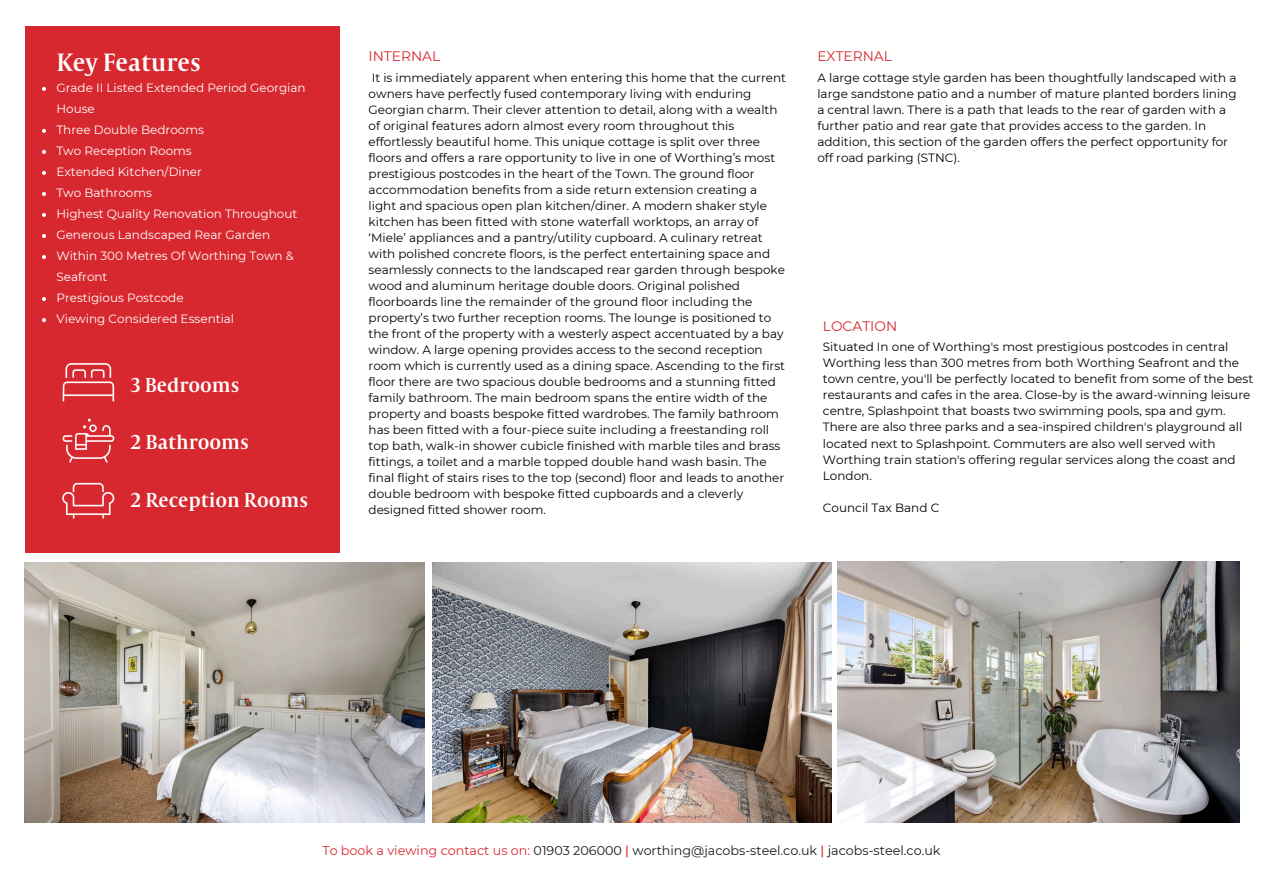
<style>
.page{position:relative;width:1263px;height:894px;background:#fff}
.page>*{position:absolute;margin:0;border:0;box-sizing:border-box;transform-origin:0 0}
.t1{font:27.6px "Capitolium Road";color:#fff}
.t2{font:22.2px "Capitolium Road";color:#fff}
.t3{font:13.8px "Montserrat";color:#d7282f}
.t4{font:12.75px "Montserrat";color:#191718}
.t5{font:12px/16px "Montserrat";color:#000}
.t6{font:12px/21px "Montserrat";color:#fff}
.s1{color:#d7282f}
.s2{font-weight:500;color:#d7282f}
</style>
<div class="page">
<img style="left:25px;top:562px;width:399px;height:260px">
<img style="left:432px;top:562px;width:399px;height:260px">
<div style="left:25px;top:26px;width:314px;height:526px;background:#d7282f"></div>
<img style="left:62px;top:482px;width:53px;height:37px">
<img style="left:62px;top:418px;width:53px;height:45px">
<img style="left:62px;top:363px;width:53px;height:39px">
<img style="left:837px;top:561px;width:402px;height:261px">
<svg style="left:42px;top:87px;width:4px;height:4px"></svg>
<svg style="left:42px;top:129px;width:4px;height:4px"></svg>
<svg style="left:42px;top:150px;width:4px;height:4px"></svg>
<svg style="left:42px;top:171px;width:4px;height:4px"></svg>
<svg style="left:42px;top:192px;width:4px;height:4px"></svg>
<svg style="left:42px;top:213px;width:4px;height:4px"></svg>
<svg style="left:42px;top:234px;width:4px;height:4px"></svg>
<svg style="left:42px;top:255px;width:4px;height:4px"></svg>
<svg style="left:42px;top:297px;width:4px;height:4px"></svg>
<svg style="left:42px;top:318px;width:4px;height:4px"></svg>
<p class="t1" style="left:57px;top:53px;width:146px">Key Features</p>
<p class="t6" style="left:56px;top:77px;width:251px">Grade II Listed Extended Period Georgian<br>House</p>
<p class="t6" style="left:56px;top:119px;width:149px">Three Double Bedrooms</p>
<p class="t6" style="left:56px;top:140px;width:137px">Two Reception Rooms</p>
<p class="t6" style="left:56px;top:161px;width:147px">Extended Kitchen/Diner</p>
<p class="t6" style="left:56px;top:182px;width:97px">Two Bathrooms</p>
<p class="t6" style="left:56px;top:203px;width:242px">Highest Quality Renovation Throughout</p>
<p class="t6" style="left:56px;top:224px;width:215px">Generous Landscaped Rear Garden</p>
<h2 class="t6" style="left:56px;top:245px;width:239px">Within 300 Metres Of Worthing Town &amp;<br>Seafront</h2>
<p class="t6" style="left:56px;top:287px;width:129px">Prestigious Postcode</p>
<h2 class="t6" style="left:56px;top:308px;width:179px">Viewing Considered Essential</h2>
<h2 class="t2" style="left:130px;top:377px;width:111px">3 Bedrooms</h2>
<h3 class="t2" style="left:130px;top:435px;width:120px">2 Bathrooms</h3>
<h3 class="t2" style="left:130px;top:492px;width:179px">2 Reception Rooms</h3>
<p class="t3" style="left:369px;top:47px;width:73px">INTERNAL</p>
<p class="t5" style="left:369px;top:70px;width:419px">It is immediately apparent when entering this home that the current owners have perfectly fused contemporary living with enduring Georgian charm. Their clever attention to detail, along with a wealth of original features adorn almost every room throughout this effortlessly beautiful home. This unique cottage is split over three floors and offers a rare opportunity to live in one of Worthing’s most prestigious postcodes in the heart of the Town. The ground floor accommodation benefits from a side return extension creating a light and spacious open plan kitchen/diner. A modern shaker style kitchen has been fitted with stone waterfall worktops, an array of ‘Miele’ appliances and a pantry/utility cupboard. A culinary retreat with polished concrete floors, is the perfect entertaining space and seamlessly connects to the landscaped rear garden through bespoke wood and aluminum heritage double doors. Original polished floorboards line the remainder of the ground floor including the property’s two further reception rooms. The lounge is positioned to the front of the property with a westerly aspect accentuated by a bay window. A large opening provides access to the second reception room which is currently used as a dining space. Ascending to the first floor there are two spacious double bedrooms and a stunning fitted family bathroom. The main bedroom spans the entire width of the property and boasts bespoke fitted wardrobes. The family bathroom has been fitted with a four-piece suite including a freestanding roll top bath, walk-in shower cubicle finished with marble tiles and brass fittings, a toilet and a marble topped double hand wash basin. The final flight of stairs rises to the top (second) floor and leads to another double bedroom with bespoke fitted cupboards and a cleverly designed fitted shower room.</p>
<h3 class="t5" style="left:817px;top:70px;width:421px">A large cottage style garden has been thoughtfully landscaped with a large sandstone patio and a number of mature planted borders lining a central lawn. There is a path that leads to the rear of garden with a further patio and rear gate that provides access to the garden. In addition, this section of the garden offers the perfect opportunity for off road parking (STNC).</h3>
<h4 class="t3" style="left:817px;top:47px;width:76px">EXTERNAL</h4>
<p class="t3" style="left:823px;top:317px;width:76px">LOCATION</p>
<p class="t5" style="left:823px;top:339px;width:432px">Situated In one of Worthing's most prestigious postcodes in central Worthing less than 300 metres from both Worthing Seafront and the town centre, you'll be perfectly located to benefit from some of the best restaurants and cafes in the area. Close-by is the award-winning leisure centre, Splashpoint that boasts two swimming pools, spa and gym.<br>There are also three parks and a sea-inspired children's playground all located next to Splashpoint. Commuters are also well served with Worthing train station's offering regular services along the coast and London.</p>
<p class="t5" style="left:823px;top:499px;width:118px">Council Tax Band C</p>
<p class="t4" style="left:322px;top:842px;width:620px"><span class="s1">To book a viewing contact us on:</span> 01903 206000 <span class="s2">|</span> worthing@jacobs-steel.co.uk <span class="s2">|</span> jacobs-steel.co.uk</p>
</div>
